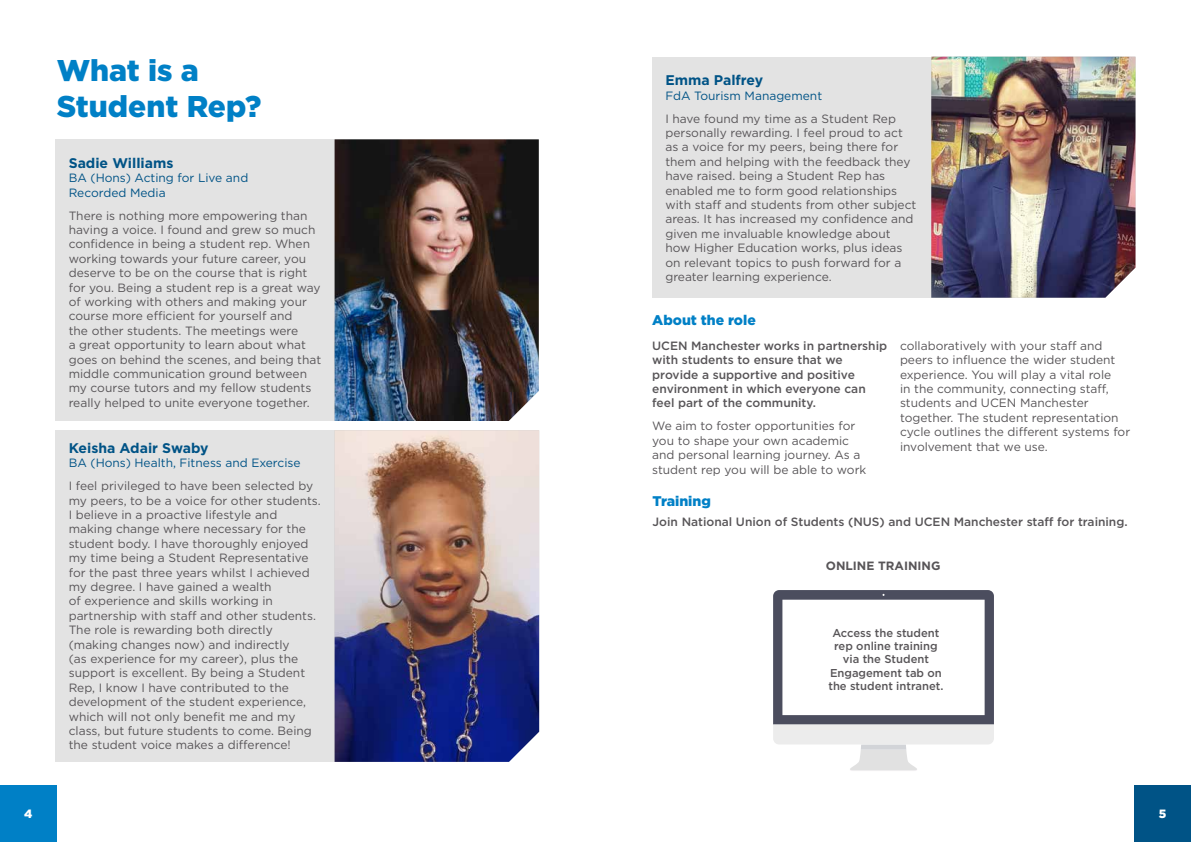
<style>
.page{position:relative;width:1191px;height:842px;background:#fff}
.page>*{position:absolute;margin:0;border:0;box-sizing:border-box;transform-origin:0 0}
.t1{font:900 30px/36px "Gotham";color:#0080c6}
.t2{font:700 14px "Gotham";color:#005386}
.t3{font:900 14px "Gotham";color:#0080c6}
.t4{font:12px/14.4px "Gotham";color:#585558}
.t5{font:500 12px/14.4px "Gotham";color:#585558}
.t6{font:12px/14.4px "Gotham";color:#005386}
.t7{font:700 12px "Gotham";color:#585558}
.t8{font:900 12px "Gotham";color:#fff}
.t9{font:500 11.4px/13.3px "Gotham";color:#585558;text-align:center}
</style>
<div class="page">
<div style="left:56px;top:139px;width:449px;height:282px;background:#e3e3e3"></div>
<div style="left:652px;top:57px;width:449px;height:241px;background:#e3e3e3"></div>
<div style="left:56px;top:430px;width:442px;height:332px;background:#e3e3e3"></div>
<img style="left:334px;top:430px;width:205px;height:332px">
<img style="left:334px;top:139px;width:205px;height:282px">
<img style="left:931px;top:57px;width:204px;height:241px">
<svg style="left:773px;top:590px;width:221px;height:181px"></svg>
<div style="left:0;top:785px;width:57px;height:57px;background:#0080c6"></div>
<div style="left:1134px;top:785px;width:57px;height:57px;background:#005386"></div>
<h1 class="t1" style="left:57px;top:52px;width:206px">What is a<br>Student Rep?</h1>
<p class="t2" style="left:69px;top:154px;width:106px">Sadie Williams</p>
<p class="t6" style="left:69px;top:171px;width:181px">BA (Hons) Acting for Live and<br>Recorded Media</p>
<p class="t4" style="left:69px;top:208px;width:254px">There is nothing more empowering than having a voice. I found and grew so much confidence in being a student rep. When working towards your future career, you deserve to be on the course that is right for you. Being a student rep is a great way of working with others and making your course more efficient for yourself and<br>the other students. The meetings were<br>a great opportunity to learn about what goes on behind the scenes, and being that middle communication ground between my course tutors and my fellow students really helped to unite everyone together.</p>
<p class="t2" style="left:69px;top:439px;width:141px">Keisha Adair Swaby</p>
<p class="t6" style="left:69px;top:456px;width:233px">BA (Hons) Health, Fitness and Exercise</p>
<p class="t4" style="left:69px;top:478px;width:254px">I feel privileged to have been selected by my peers, to be a voice for other students.<br>I believe in a proactive lifestyle and making change where necessary for the student body. I have thoroughly enjoyed my time being a Student Representative for the past three years whilst I achieved my degree. I have gained a wealth<br>of experience and skills working in partnership with staff and other students.<br>The role is rewarding both directly (making changes now) and indirectly<br>(as experience for my career), plus the support is excellent. By being a Student Rep, I know I have contributed to the development of the student experience, which will not only benefit me and my class, but future students to come. Being the student voice makes a difference!</p>
<p class="t2" style="left:665px;top:71px;width:99px">Emma Palfrey</p>
<p class="t6" style="left:665px;top:88px;width:158px">FdA Tourism Management</p>
<p class="t4" style="left:665px;top:111px;width:252px">I have found my time as a Student Rep personally rewarding. I feel proud to act as a voice for my peers, being there for them and helping with the feedback they have raised. being a Student Rep has enabled me to form good relationships with staff and students from other subject areas. It has increased my confidence and given me invaluable knowledge about how Higher Education works, plus ideas on relevant topics to push forward for a greater learning experience.</p>
<p class="t3" style="left:652px;top:311px;width:105px">About the role</p>
<p class="t5" style="left:652px;top:338px;width:236px">UCEN Manchester works in partnership with students to ensure that we provide a supportive and positive environment in which everyone can feel part of the community.</p>
<p class="t4" style="left:652px;top:419px;width:216px">We aim to foster opportunities for you to shape your own academic and personal learning journey. As a student rep you will be able to work</p>
<p class="t4" style="left:900px;top:338px;width:232px">collaboratively with your staff and peers to influence the wider student experience. You will play a vital role<br>in the community, connecting staff, students and UCEN Manchester together. The student representation cycle outlines the different systems for involvement that we use.</p>
<p class="t3" style="left:652px;top:491px;width:60px">Training</p>
<p class="t5" style="left:652px;top:514px;width:476px">Join National Union of Students (NUS) and UCEN Manchester staff for training.</p>
<p class="t7" style="left:826px;top:557px;width:116px">ONLINE TRAINING</p>
<p class="t9" style="left:828px;top:626px;width:117px">Access the student rep online training via the Student<br>Engagement tab on the student intranet.</p>
<p class="t8" style="left:24px;top:806px;width:10px">4</p>
<p class="t8" style="left:1158px;top:806px;width:9px">5</p>
</div>
